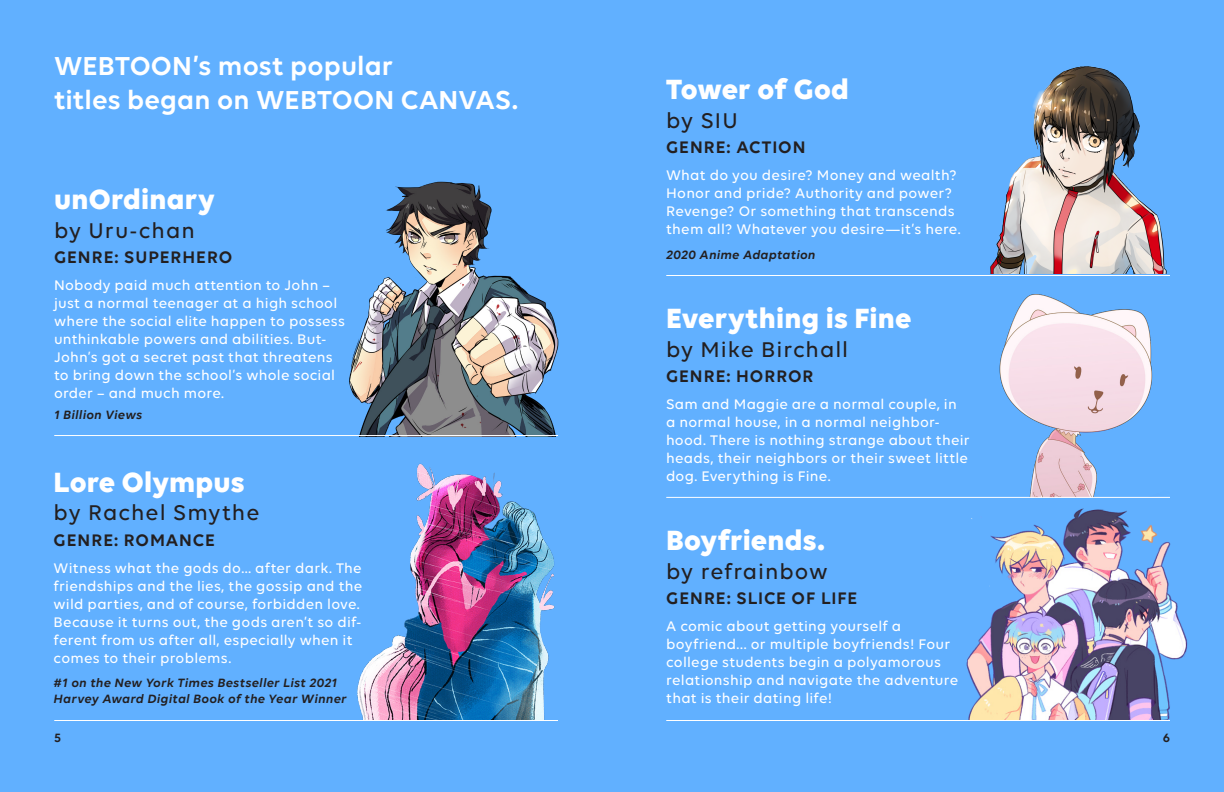
<style>
.page{position:relative;width:1224px;height:792px;background:#61b0ff}
.page>*{position:absolute;margin:0;border:0;box-sizing:border-box;transform-origin:0 0}
.t1{font:700 30px "Volte";letter-spacing:.005em;color:#fff}
.t2{font:600 28px/34px "Volte";letter-spacing:.005em;color:#fff}
.t3{font:500 23px "Volte";letter-spacing:.04em;color:#231f20}
.t4{font:600 18px "Volte";letter-spacing:.055em;color:#231f20}
.t5{font:500 15px/18px "Volte";letter-spacing:.015em;color:#fff}
.t6{font:italic 600 13px/15.6px "Volte";letter-spacing:.02em;color:#231f20}
.t7{font:600 13px "Volte";color:#231f20}
</style>
<div class="page">
<img style="left:349px;top:181px;width:210px;height:254px">
<img style="left:357px;top:463px;width:198px;height:257px">
<img style="left:990px;top:66px;width:177px;height:208px">
<img style="left:976px;top:294px;width:194px;height:203px">
<img style="left:966px;top:508px;width:222px;height:212px">
<hr style="left:54px;top:720px;width:504px;height:1px;background:#fff">
<hr style="left:666px;top:720px;width:504px;height:1px;background:#fff">
<hr style="left:54px;top:435px;width:504px;height:1px;background:#fff">
<hr style="left:666px;top:497px;width:504px;height:1px;background:#fff">
<hr style="left:666px;top:275px;width:504px;height:1px;background:#fff">
<p class="t2" style="left:54px;top:48px;width:466px">WEBTOON’s most popular<br>titles began on WEBTOON CANVAS.</p>
<p class="t1" style="left:54px;top:182px;width:162px">unOrdinary</p>
<p class="t3" style="left:54px;top:217px;width:142px">by Uru-chan</p>
<p class="t4" style="left:54px;top:247px;width:180px">GENRE: SUPERHERO</p>
<p class="t5" style="left:54px;top:276px;width:293px">Nobody paid much attention to John – just a normal teenager at a high school where the social elite happen to possess unthinkable powers and abilities. But-John’s got a secret past that threatens to bring down the school’s whole social order – and much more.</p>
<p class="t6" style="left:54px;top:406px;width:90px">1 Billion Views</p>
<p class="t1" style="left:54px;top:464px;width:193px">Lore Olympus</p>
<p class="t3" style="left:54px;top:499px;width:207px">by Rachel Smythe</p>
<p class="t4" style="left:54px;top:529px;width:163px">GENRE: ROMANCE</p>
<p class="t5" style="left:54px;top:558px;width:310px">Witness what the gods do… after dark. The friendships and the lies, the gossip and the wild parties, and of course, forbidden love.<br>Because it turns out, the gods aren’t so dif&shy;ferent from us after all, especially when it comes to their problems.</p>
<p class="t6" style="left:54px;top:675px;width:294px">#1 on the New York Times Bestseller List 2021<br>Harvey Award Digital Book of the Year Winner</p>
<p class="t1" style="left:666px;top:71px;width:184px">Tower of God</p>
<p class="t3" style="left:666px;top:107px;width:73px">by SIU</p>
<p class="t4" style="left:666px;top:137px;width:141px">GENRE: ACTION</p>
<p class="t5" style="left:666px;top:166px;width:296px">What do you desire? Money and wealth?<br>Honor and pride? Authority and power?<br>Revenge? Or something that transcends them all? Whatever you desire—it’s here.</p>
<p class="t6" style="left:666px;top:246px;width:151px">2020 Anime Adaptation</p>
<p class="t1" style="left:666px;top:300px;width:247px">Everything is Fine</p>
<p class="t3" style="left:666px;top:336px;width:184px">by Mike Birchall</p>
<p class="t4" style="left:666px;top:366px;width:149px">GENRE: HORROR</p>
<p class="t5" style="left:666px;top:395px;width:305px">Sam and Maggie are a normal couple, in a normal house, in a normal neighbor&shy;hood. There is nothing strange about their heads, their neighbors or their sweet little dog. Everything is Fine.</p>
<p class="t1" style="left:666px;top:522px;width:160px">Boyfriends.</p>
<p class="t3" style="left:666px;top:558px;width:163px">by refrainbow</p>
<p class="t4" style="left:666px;top:588px;width:192px">GENRE: SLICE OF LIFE</p>
<p class="t5" style="left:666px;top:617px;width:293px">A comic about getting yourself a boyfriend... or multiple boyfriends! Four college students begin a polyamorous relationship and navigate the adventure that is their dating life!</p>
<p class="t7" style="left:54px;top:731px;width:9px">5</p>
<p class="t7" style="left:1163px;top:731px;width:9px">6</p>
</div>
